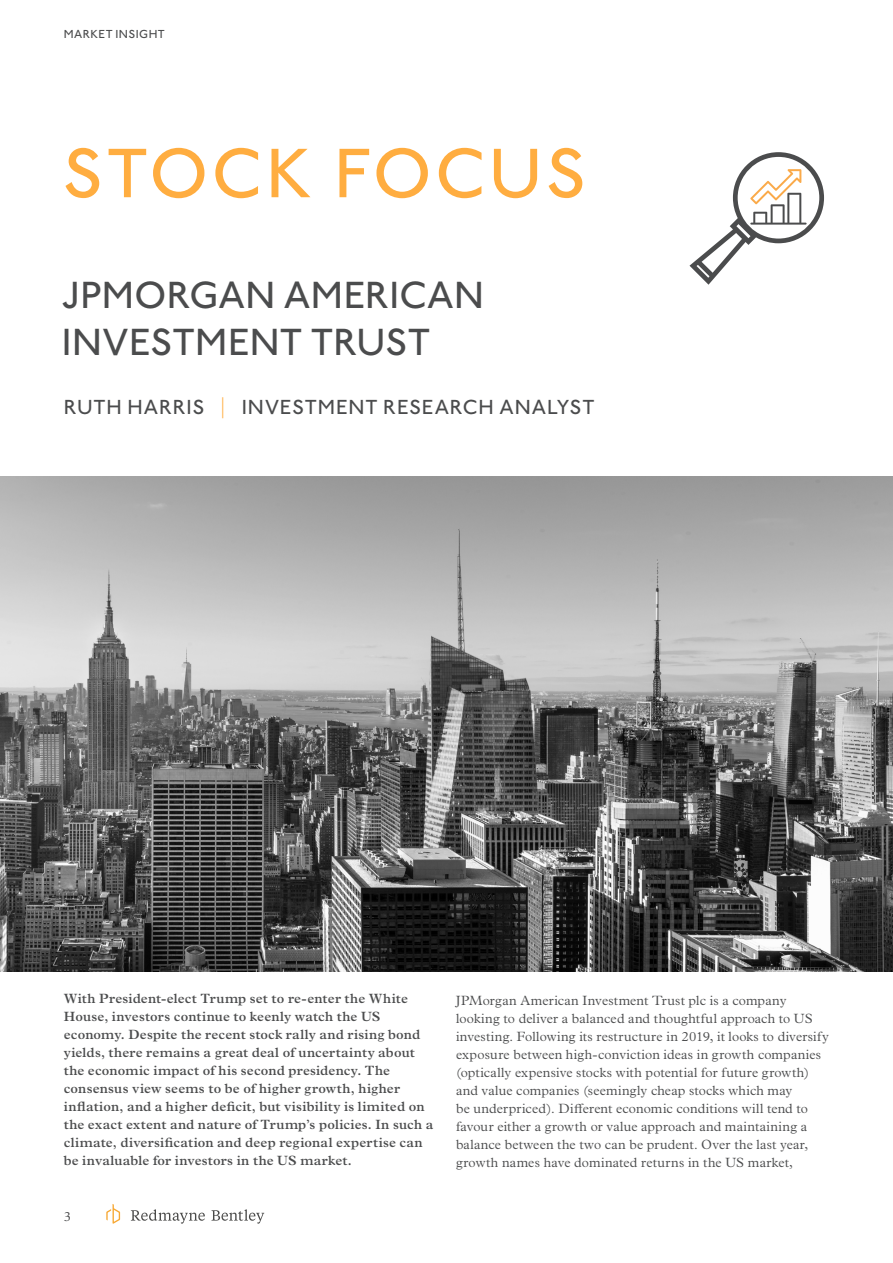
<style>
.page{position:relative;width:893px;height:1263px;background:#fff}
.page>*{position:absolute;margin:0;border:0;box-sizing:border-box;transform-origin:0 0}
.t1{font:500 72px "Johnston ITC Pro";letter-spacing:.05em;color:#ffad40}
.t2{font:500 39px/46.8px "Johnston ITC Pro";letter-spacing:.01em;color:#4b4c4d}
.t3{font:500 21px "Johnston ITC Pro";letter-spacing:.04em;color:#4b4c4d}
.t4{font:300 13.5px/18px "Plantin MT Pro";letter-spacing:.01em;color:#4b4c4d}
.t5{font:600 13.5px/18px "Plantin MT Pro";letter-spacing:.015em;color:#4b4c4d}
.t6{font:500 12px "Johnston ITC Pro";letter-spacing:.04em;color:#4b4c4d}
.s1{font-family:"Plantin MT Pro";font-weight:300;color:#ffad40}
</style>
<div class="page">
<img style="left:0;top:477px;width:893px;height:495px">
<svg style="left:131px;top:1209px;width:74px;height:15px"></svg>
<svg style="left:211px;top:1209px;width:53px;height:15px"></svg>
<svg style="left:106px;top:1204px;width:14px;height:20px"></svg>
<svg style="left:689px;top:152px;width:135px;height:133px"></svg>
<p class="t6" style="left:64px;top:27px;width:102px">MARKET INSIGHT</p>
<h1 class="t1" style="left:62px;top:131px;width:525px">STOCK FOCUS</h1>
<h2 class="t2" style="left:62px;top:272px;width:424px">JPMORGAN AMERICAN<br>INVESTMENT TRUST</h2>
<h3 class="t3" style="left:64px;top:395px;width:532px">RUTH HARRIS <span class="s1">|</span> INVESTMENT RESEARCH ANALYST</h3>
<p class="t5" style="left:64px;top:989px;width:371px">With President-elect Trump set to re-enter the White House, investors continue to keenly watch the US economy. Despite the recent stock rally and rising bond yields, there remains a great deal of uncertainty about the economic impact of his second presidency. The consensus view seems to be of higher growth, higher inflation, and a higher deficit, but visibility is limited on the exact extent and nature of Trump’s policies. In such a climate, diversification and deep regional expertise can be invaluable for investors in the US market.</p>
<p class="t4" style="left:456px;top:991px;width:374px">JPMorgan American Investment Trust plc is a company looking to deliver a balanced and thoughtful approach to US investing. Following its restructure in 2019, it looks to diversify exposure between high-conviction ideas in growth companies (optically expensive stocks with potential for future growth) and value companies (seemingly cheap stocks which may<br>be underpriced). Different economic conditions will tend to favour either a growth or value approach and maintaining a balance between the two can be prudent. Over the last year, growth names have dominated returns in the US market,</p>
<p class="t4" style="left:64px;top:1207px;width:9px">3</p>
</div>
